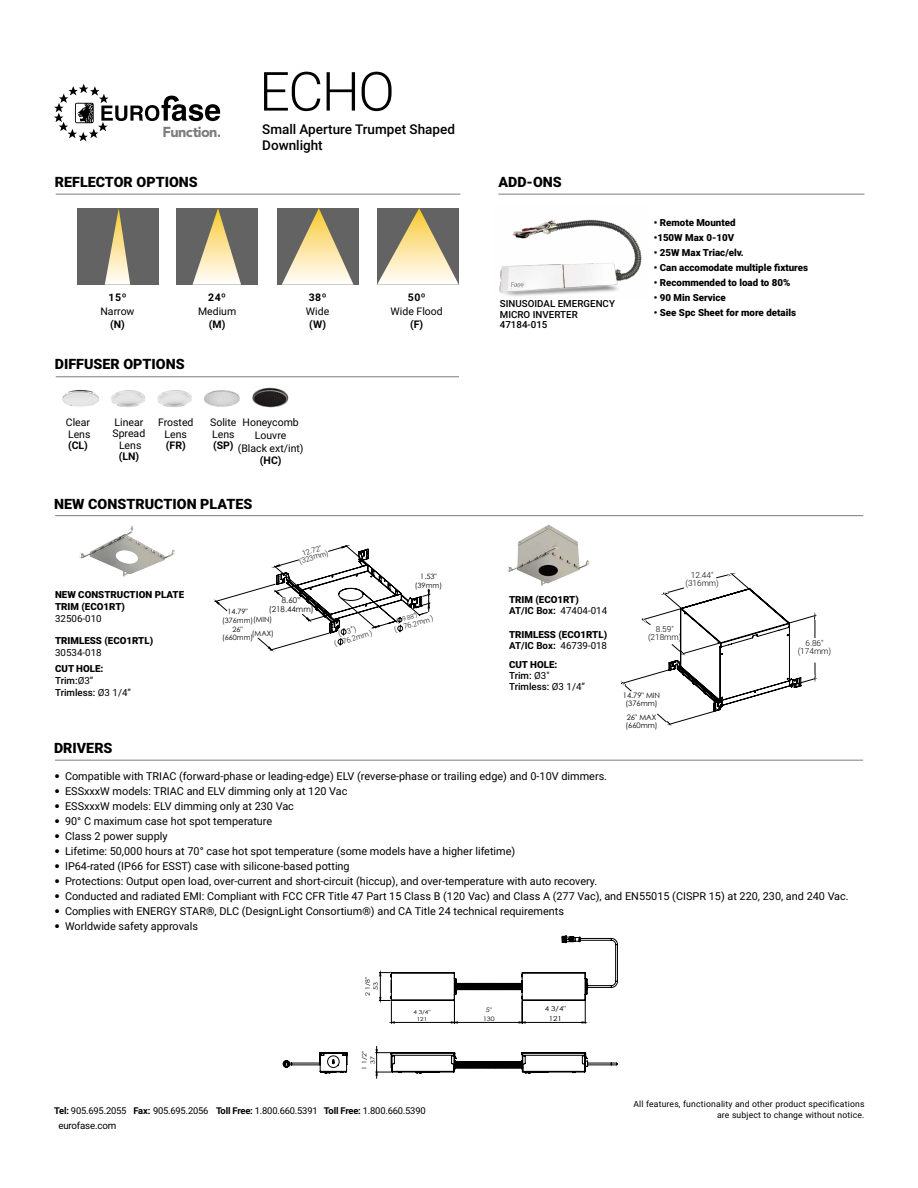
<style>
.page{position:relative;width:918px;height:1188px;background:#fff}
.page>*{position:absolute;margin:0;border:0;box-sizing:border-box;transform-origin:0 0}
.t1{font:300 54px "Roboto";color:#010101}
.t2{font:900 14.4px "Avenir LT Std";letter-spacing:-.035em;color:#7d7d7d}
.t3{font:900 14.25px "Roboto";color:#000}
.t4{font:500 13.5px/16.2px "Roboto";color:#000}
.t5{font:10.8px "Roboto";color:#000}
.t6{font:10.5px/11.2px "Roboto";color:#000;text-align:center}
.t7{font:700 10.5px "Roboto";letter-spacing:.05em;color:#000}
.t8{font:900 9.75px/11.2px "Roboto";color:#000}
.t9{font:500 9.75px/10.5px "Roboto";color:#000}
.t10{font:9.75px "Roboto";color:#000}
.t11{font:9.75px "Roboto";letter-spacing:-.02em;color:#000}
.t12{font:9.3px "Roboto";letter-spacing:-.02em;color:#000}
.t13{font:8.7px/10.5px "Roboto";letter-spacing:.02em;color:#000;text-align:right}
.t14{font:300 8.25px/7.5px "Roboto";color:#000;text-align:center}
.t15{font:7.95px/9.6px "Century Gothic";color:#000;text-align:center}
.t16{font:7.5px/7.5px "Century Gothic";color:#000;text-align:center}
.t17{font:7.35px/8.7px "Century Gothic";color:#000;text-align:center}
.t18{font:300 7.35px/6.8px "Roboto";color:#000;text-align:center}
.t19{font:6.9px/9.4px "Century Gothic";color:#000;text-align:center;scale:1.14 1}
.t20{font:6.15px/8.2px "Century Gothic";color:#000;text-align:center;scale:1.14 1}
.t21{font:300 6.15px "Roboto";color:#000}
.t22{font:6px/8.2px "Century Gothic";color:#000;text-align:center;scale:1.15 1}
.t23{font:5.55px/7.5px "Century Gothic";color:#000;text-align:center;scale:1.14 1}
.s1{font-weight:900}
.s2{font-weight:400}
.s3{font-weight:700}
.s4{font-family:"Avenir LT Std"}
</style>
<div class="page">
<svg style="left:54px;top:84px;width:166px;height:57px"></svg>
<hr style="left:55px;top:760px;width:808px;height:1px;background:#7d7d7d">
<hr style="left:56px;top:194px;width:404px;height:1px;background:#7d7d7d">
<hr style="left:56px;top:377px;width:403px;height:1px;background:#7d7d7d">
<hr style="left:498px;top:194px;width:366px;height:1px;background:#7d7d7d">
<div style="left:77px;top:208px;width:81px;height:77px;background:#636363"></div>
<svg style="left:105px;top:208px;width:25px;height:77px"></svg>
<div style="left:176px;top:208px;width:82px;height:77px;background:#636363"></div>
<svg style="left:193px;top:208px;width:48px;height:77px"></svg>
<div style="left:277px;top:208px;width:82px;height:77px;background:#636363"></div>
<svg style="left:282px;top:208px;width:72px;height:77px"></svg>
<img style="left:62px;top:390px;width:178px;height:17px">
<svg style="left:377px;top:208px;width:82px;height:77px;background:#afa68e"></svg>
<img style="left:252px;top:387px;width:37px;height:21px">
<img style="left:499px;top:219px;width:143px;height:77px">
<svg style="left:283px;top:936px;width:335px;height:138px"></svg>
<svg style="left:376px;top:972px;width:210px;height:106px"></svg>
<hr style="left:55px;top:515px;width:808px;height:1px;background:#7d7d7d">
<img style="left:80px;top:525px;width:95px;height:52px">
<svg style="left:621px;top:573px;width:195px;height:152px"></svg>
<img style="left:532px;top:524px;width:17px;height:10px">
<svg style="left:214px;top:545px;width:217px;height:105px"></svg>
<h2 class="t2" style="left:162px;top:123px;width:60px">Function.</h2>
<h1 class="t1" style="left:259px;top:54px;width:137px">ECHO</h1>
<p class="t4" style="left:262px;top:121px;width:194px">Small Aperture Trumpet Shaped<br>Downlight</p>
<h3 class="t3" style="left:55px;top:172px;width:144px">REFLECTOR OPTIONS</h3>
<h3 class="t3" style="left:498px;top:172px;width:65px">ADD-ONS</h3>
<p class="t7" style="left:109px;top:290px;width:19px">15º</p>
<p class="t6" style="left:100px;top:305px;width:36px">Narrow</p>
<p class="t7" style="left:110px;top:317px;width:16px">(N)</p>
<h3 class="t3" style="left:55px;top:354px;width:131px">DIFFUSER OPTIONS</h3>
<p class="t7" style="left:208px;top:290px;width:19px">24º</p>
<p class="t6" style="left:198px;top:305px;width:40px">Medium</p>
<p class="t7" style="left:209px;top:317px;width:18px">(M)</p>
<p class="t7" style="left:309px;top:290px;width:19px">38º</p>
<p class="t6" style="left:306px;top:305px;width:25px">Wide</p>
<p class="t7" style="left:309px;top:317px;width:18px">(W)</p>
<p class="t7" style="left:408px;top:290px;width:19px">50º</p>
<p class="t6" style="left:391px;top:305px;width:54px">Wide Flood</p>
<p class="t7" style="left:410px;top:317px;width:15px">(F)</p>
<p class="t9" style="left:500px;top:298px;width:117px">SINUSOIDAL EMERGENCY<br>MICRO INVERTER<br>47184-015</p>
<p class="t8" style="left:654px;top:216px;width:83px">• Remote Mounted</p>
<p class="t8" style="left:654px;top:231px;width:82px">•150W Max 0-10V</p>
<p class="t8" style="left:654px;top:246px;width:92px">• 25W Max Triac/elv.</p>
<p class="t8" style="left:654px;top:261px;width:156px">• Can accomodate multiple fixtures</p>
<p class="t8" style="left:654px;top:276px;width:138px">• Recommended to load to 80%</p>
<p class="t8" style="left:654px;top:291px;width:74px">• 90 Min Service</p>
<p class="t8" style="left:654px;top:306px;width:144px">• See Spc Sheet for more details</p>
<p class="t6" style="left:66px;top:417px;width:26px;text-align:left">Clear<br>Lens</p>
<p class="t7" style="left:68px;top:438px;width:21px">(CL)</p>
<p class="t6" style="left:113px;top:416px;width:34px">Linear<br>Spread<br>Lens</p>
<p class="t7" style="left:119px;top:449px;width:22px">(LN)</p>
<p class="t6" style="left:158px;top:417px;width:37px">Frosted<br>Lens</p>
<p class="t7" style="left:166px;top:438px;width:21px">(FR)</p>
<p class="t6" style="left:238px;top:416px;width:67px;line-height:12.8px">Honeycomb<br>Louvre<br>(Black ext/int)</p>
<p class="t7" style="left:260px;top:453px;width:23px">(HC)</p>
<p class="t6" style="left:210px;top:417px;width:28px;text-align:left">Solite<br>Lens</p>
<p class="t7" style="left:213px;top:438px;width:22px">(SP)</p>
<h3 class="t3" style="left:54px;top:493px;width:200px">NEW CONSTRUCTION PLATES</h3>
<p class="t18" style="left:296px;top:551px;width:31px;rotate:-17deg">12.72" (323mm)</p>
<p class="t8" style="left:55px;top:588px;width:131px;line-height:12px">NEW CONSTRUCTION PLATE<br>TRIM (ECO1RT)</p>
<p class="t10" style="left:55px;top:612px;width:48px">32506-010</p>
<p class="t8" style="left:55px;top:634px;width:100px">TRIMLESS (ECO1RTL)</p>
<p class="t10" style="left:55px;top:645px;width:48px">30534-018</p>
<p class="t9" style="left:55px;top:663px;width:77px;line-height:11.7px"><span class="s1">CUT HOLE:<br></span>Trim:<span class="s2">Ø3”<br></span>Trimless: <span class="s2">Ø3 1/4”</span></p>
<p class="t17" style="left:415px;top:572px;width:29px">1.53" (39mm)</p>
<p class="t15" style="left:269px;top:595px;width:46px">8.60” (218.44mm)</p>
<p class="t8" style="left:509px;top:594px;width:100px">TRIM (ECO1RT)<br><span class="s3">AT/IC Box:</span> <span class="s2">47404-014</span></p>
<p class="t8" style="left:509px;top:628px;width:100px">TRIMLESS (ECO1RTL)<br><span class="s3">AT/IC Box:</span> <span class="s2">46739-018</span></p>
<p class="t9" style="left:509px;top:658px;width:77px;line-height:11.2px"><span class="s1">CUT HOLE:<br></span>Trim: <span class="s2">Ø3"<br></span>Trimless: <span class="s2">Ø3 1/4”</span></p>
<p class="t17" style="left:227px;top:607px;width:22px">14.79"</p>
<p class="t17" style="left:222px;top:616px;width:52px">(376mm)(MIN)</p>
<p class="t17" style="left:233px;top:625px;width:12px">26"</p>
<p class="t17" style="left:222px;top:633px;width:33px">(660mm)</p>
<p class="t21" style="left:401px;top:615px;width:15px;rotate:-17deg">9.88”</p>
<p class="t18" style="left:403px;top:624px;width:29px;rotate:-17deg">76.2mm</p>
<p class="t17" style="left:252px;top:629px;width:23px">(MAX)</p>
<p class="t18" style="left:342px;top:638px;width:29px;rotate:-17deg">76.2mm</p>
<p class="t14" style="left:685px;top:571px;width:35px">12.44" (316mm)</p>
<p class="t14" style="left:648px;top:625px;width:35px">8.59" (218mm)</p>
<p class="t16" style="left:623px;top:692px;width:39px">14.79" MIN (376mm)</p>
<p class="t16" style="left:626px;top:714px;width:34px;text-align:left">26" MAX (660mm)</p>
<p class="t14" style="left:798px;top:639px;width:35px">6.86" (174mm)</p>
<h3 class="t3" style="left:54px;top:738px;width:60px">DRIVERS</h3>
<p class="t5" style="left:55px;top:768px;width:554px"><span class="s4">•</span> Compatible with TRIAC (forward-phase or leading-edge) ELV (reverse-phase or trailing edge) and 0-10V dimmers.</p>
<p class="t5" style="left:55px;top:783px;width:294px"><span class="s4">•</span> ESSxxxW models: TRIAC and ELV dimming only at 120 Vac</p>
<p class="t5" style="left:55px;top:798px;width:241px"><span class="s4">•</span> ESSxxxW models: ELV dimming only at 230 Vac</p>
<p class="t5" style="left:55px;top:813px;width:219px"><span class="s4">•</span> 90° C maximum case hot spot temperature</p>
<p class="t5" style="left:55px;top:828px;width:115px"><span class="s4">•</span> Class 2 power supply</p>
<p class="t5" style="left:55px;top:843px;width:462px"><span class="s4">•</span> Lifetime: 50,000 hours at 70° case hot spot temperature (some models have a higher lifetime)</p>
<p class="t5" style="left:55px;top:858px;width:297px"><span class="s4">•</span> IP64-rated (IP66 for ESST) case with silicone-based potting</p>
<p class="t5" style="left:55px;top:873px;width:544px"><span class="s4">•</span> Protections: Output open load, over-current and short-circuit (hiccup), and over-temperature with auto recovery.</p>
<p class="t5" style="left:55px;top:888px;width:796px"><span class="s4">•</span> Conducted and radiated EMI: Compliant with FCC CFR Title 47 Part 15 Class B (120 Vac) and Class A (277 Vac), and EN55015 (CISPR 15) at 220, 230, and 240 Vac.</p>
<p class="t5" style="left:55px;top:903px;width:511px"><span class="s4">•</span> Complies with ENERGY STAR®, DLC (DesignLight Consortium®) and CA Title 24 technical requirements</p>
<p class="t5" style="left:55px;top:918px;width:145px"><span class="s4">•</span> Worldwide safety approvals</p>
<p class="t22" style="left:363px;top:996px;width:18px;rotate:-90deg">2 1/8"<br>53</p>
<p class="t22" style="left:360px;top:1070px;width:18px;rotate:-90deg">1 1/2"<br>37</p>
<p class="t23" style="left:414px;top:1008px;width:16px">4 3/4"<br>121</p>
<p class="t19" style="left:545px;top:1004px;width:20px">4 3/4"<br>121</p>
<p class="t20" style="left:483px;top:1006px;width:12px">5"<br>130</p>
<p class="t12" style="left:54px;top:1104px;width:373px"><span class="s3">Tel:</span> 905.695.2055 <span class="s3">Fax:</span> 905.695.2056 <span class="s3">Toll Free:</span> 1.800.660.5391 <span class="s3">Toll Free:</span> 1.800.660.5390</p>
<p class="t11" style="left:58px;top:1119px;width:59px">eurofase.com</p>
<p class="t13" style="left:633px;top:1098px;width:233px">All features, functionality and other product specifications are subject to change without notice.</p>
</div>
